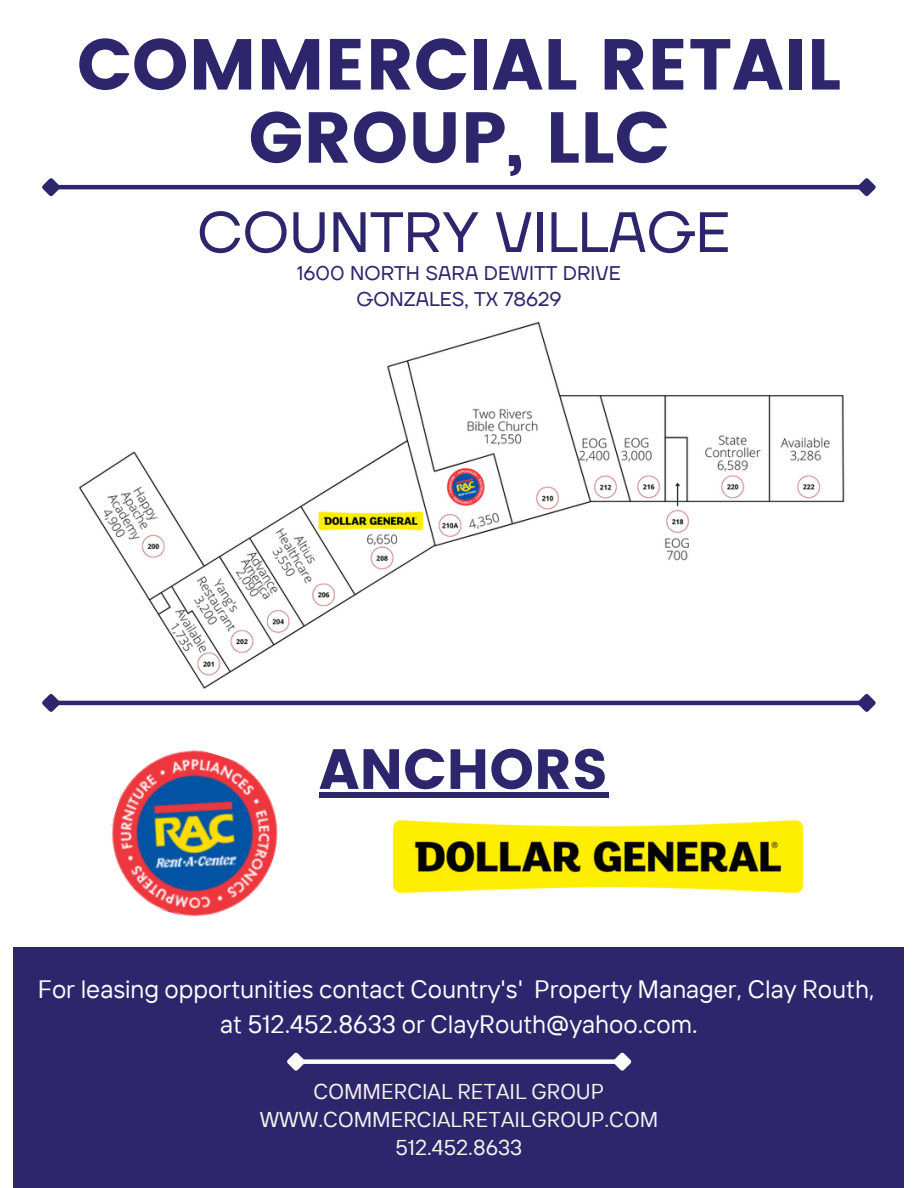
<style>
.page{position:relative;width:918px;height:1188px;background:#fff}
.page>*{position:absolute;margin:0;border:0;box-sizing:border-box;transform-origin:0 0}
.t1{font:72px/73.2px "Poppins";color:#2e266d;text-align:center}
.t2{font:56.85px "TT Firs Neue";color:#2e266d}
.t3{font:56.4px "Poppins";color:#2e266d}
.t4{font:25.05px/34.8px "TT Interphases";color:#fff;text-align:center}
.t5{font:21.45px/28.2px "TT Interphases";color:#f6f3ed;text-align:center}
.t6{font:19.8px/25.8px "TT Firs Neue";color:#2e266d;text-align:center}
</style>
<div class="page">
<div style="left:13px;top:947px;width:891px;height:241px;background:#2e266d"></div>
<hr style="left:57px;top:185px;width:804px;height:4px;background:#2e266d">
<svg style="left:42px;top:178px;width:22px;height:19px"></svg>
<svg style="left:854px;top:178px;width:22px;height:19px"></svg>
<img style="left:67px;top:321px;width:787px;height:385px">
<hr style="left:57px;top:701px;width:804px;height:4px;background:#2e266d">
<svg style="left:42px;top:694px;width:22px;height:18px"></svg>
<svg style="left:854px;top:694px;width:22px;height:18px"></svg>
<div style="left:302px;top:1059px;width:315px;height:5px;background:#fff"></div>
<svg style="left:287px;top:1052px;width:22px;height:19px"></svg>
<svg style="left:609px;top:1052px;width:23px;height:19px"></svg>
<div style="left:319px;top:792px;width:289px;height:6px;background:#2e266d"></div>
<img style="left:111px;top:750px;width:167px;height:167px">
<img style="left:392px;top:819px;width:412px;height:75px">
<h1 class="t1" style="left:77px;top:28px;width:766px">COMMERCIAL RETAIL<br>GROUP, LLC</h1>
<h2 class="t2" style="left:197px;top:198px;width:534px">COUNTRY VILLAGE</h2>
<p class="t6" style="left:297px;top:261px;width:325px">1600 NORTH SARA DEWITT DRIVE<br>GONZALES, TX 78629</p>
<h3 class="t3" style="left:319px;top:736px;width:291px">ANCHORS</h3>
<p class="t4" style="left:38px;top:971px;width:839px">For leasing opportunities contact Country's' Property Manager, Clay Routh, at 512.452.8633 or ClayRouth@yahoo.com.</p>
<p class="t5" style="left:260px;top:1076px;width:400px">COMMERCIAL RETAIL GROUP<br>WWW.COMMERCIALRETAILGROUP.COM<br>512.452.8633</p>
</div>
